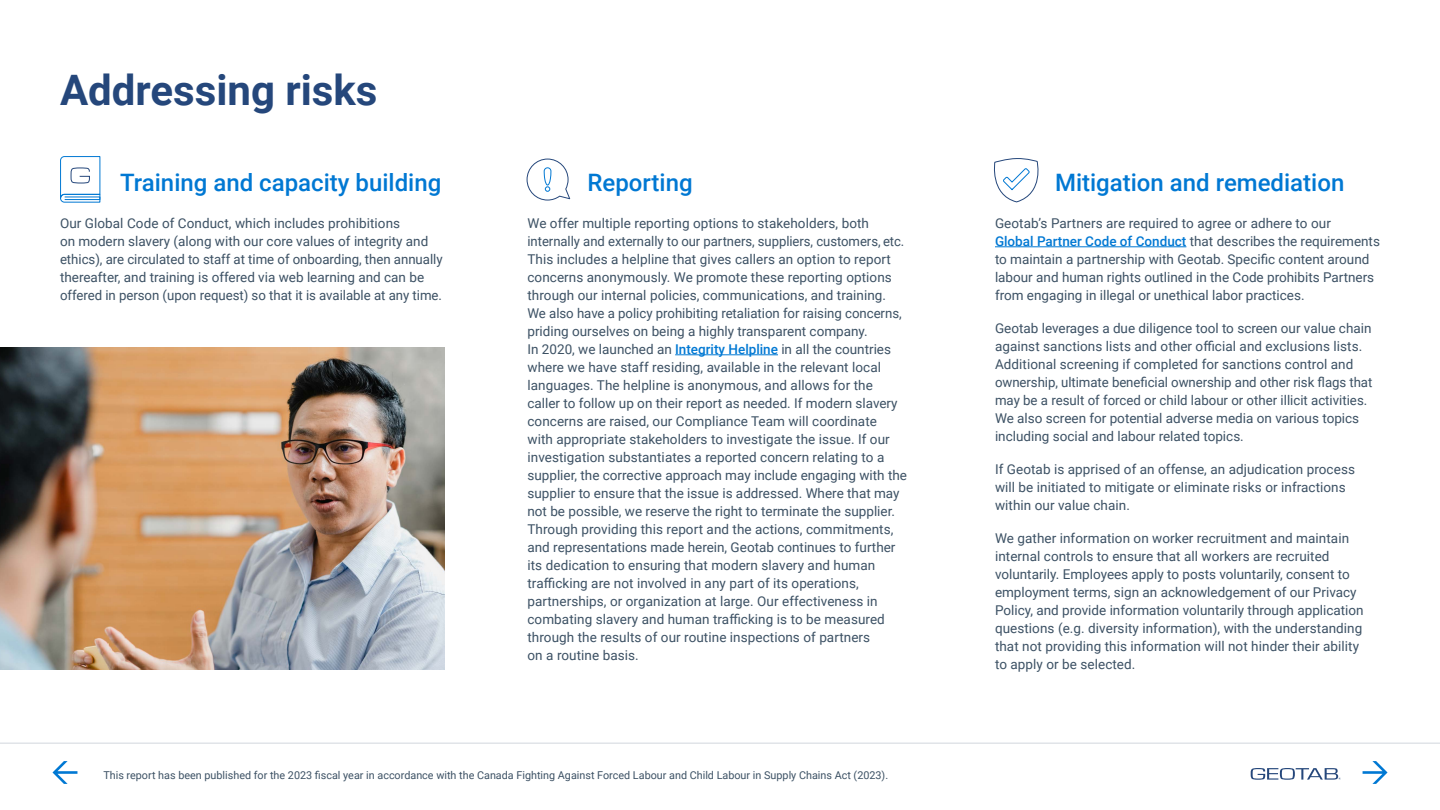
<style>
.page{position:relative;width:1440px;height:810px;background:#fff}
.page>*{position:absolute;margin:0;border:0;box-sizing:border-box;transform-origin:0 0}
.Heading__H3{font:700 42px "Roboto";color:#25477b}
.Subheading__H4{font:500 24px "Roboto";color:#0078d3}
.Body__P{font:13.5px/18px "Roboto";color:#3c5164}
.t1{font:10.8px "Roboto";color:#3c5164}
.s1{font-weight:500;color:#0078d3}
</style>
<div class="page">
<hr style="left:0;top:743px;width:1440px;height:1px;background:#d1d6dd">
<svg style="left:1251px;top:768px;width:90px;height:12px"></svg>
<svg style="left:60px;top:156px;width:41px;height:47px"></svg>
<hr style="left:675px;top:354px;width:103px;height:1px;background:#0078d3">
<svg style="left:526px;top:158px;width:45px;height:43px"></svg>
<hr style="left:995px;top:246px;width:191px;height:1px;background:#0078d3">
<svg style="left:994px;top:158px;width:45px;height:45px"></svg>
<img style="left:0;top:347px;width:445px;height:323px">
<svg style="left:52px;top:761px;width:25px;height:23px"></svg>
<svg style="left:1363px;top:761px;width:25px;height:23px"></svg>
<h3 class="Heading__H3" style="left:60px;top:61px;width:319px">Addressing risks</h3>
<h3 class="Subheading__H4" style="left:120px;top:166px;width:323px">Training and capacity building</h3>
<p class="Body__P" style="left:60px;top:214px;width:384px">Our Global Code of Conduct, which includes prohibitions<br>on modern slavery (along with our core values of integrity and ethics), are circulated to staff at time of onboarding, then annually thereafter, and training is offered via web learning and can be offered in person (upon request) so that it is available at any time.</p>
<h3 class="Subheading__H4" style="left:587px;top:166px;width:107px">Reporting</h3>
<p class="Body__P" style="left:527px;top:214px;width:381px">We offer multiple reporting options to stakeholders, both internally and externally to our partners, suppliers, customers, etc.<br>This includes a helpline that gives callers an option to report concerns anonymously. We promote these reporting options through our internal policies, communications, and training.<br>We also have a policy prohibiting retaliation for raising concerns, priding ourselves on being a highly transparent company.<br>In 2020, we launched an <span class="s1">Integrity Helpline</span> in all the countries where we have staff residing, available in the relevant local languages. The helpline is anonymous, and allows for the caller to follow up on their report as needed. If modern slavery concerns are raised, our Compliance Team will coordinate<br>with appropriate stakeholders to investigate the issue. If our investigation substantiates a reported concern relating to a supplier, the corrective approach may include engaging with the supplier to ensure that the issue is addressed. Where that may not be possible, we reserve the right to terminate the supplier.<br>Through providing this report and the actions, commitments, and representations made herein, Geotab continues to further its dedication to ensuring that modern slavery and human trafficking are not involved in any part of its operations, partnerships, or organization at large. Our effectiveness in combating slavery and human trafficking is to be measured through the results of our routine inspections of partners<br>on a routine basis.</p>
<p class="t1" style="left:103px;top:768px;width:786px">This report has been published for the 2023 fiscal year in accordance with the Canada Fighting Against Forced Labour and Child Labour in Supply Chains Act (2023).</p>
<h3 class="Subheading__H4" style="left:1055px;top:166px;width:291px">Mitigation and remediation</h3>
<p class="Body__P" style="left:995px;top:214px;width:387px">Geotab’s Partners are required to agree or adhere to our<br><span class="s1">Global Partner Code of Conduct</span> that describes the requirements to maintain a partnership with Geotab. Specific content around labour and human rights outlined in the Code prohibits Partners from engaging in illegal or unethical labor practices.</p>
<p class="Body__P" style="left:995px;top:319px;width:379px">Geotab leverages a due diligence tool to screen our value chain against sanctions lists and other official and exclusions lists.<br>Additional screening if completed for sanctions control and ownership, ultimate beneficial ownership and other risk flags that may be a result of forced or child labour or other illicit activities.<br>We also screen for potential adverse media on various topics including social and labour related topics.</p>
<p class="Body__P" style="left:995px;top:460px;width:362px">If Geotab is apprised of an offense, an adjudication process will be initiated to mitigate or eliminate risks or infractions within our value chain.</p>
<p class="Body__P" style="left:995px;top:529px;width:370px">We gather information on worker recruitment and maintain internal controls to ensure that all workers are recruited voluntarily. Employees apply to posts voluntarily, consent to employment terms, sign an acknowledgement of our Privacy Policy, and provide information voluntarily through application questions (e.g. diversity information), with the understanding that not providing this information will not hinder their ability to apply or be selected.</p>
</div>
